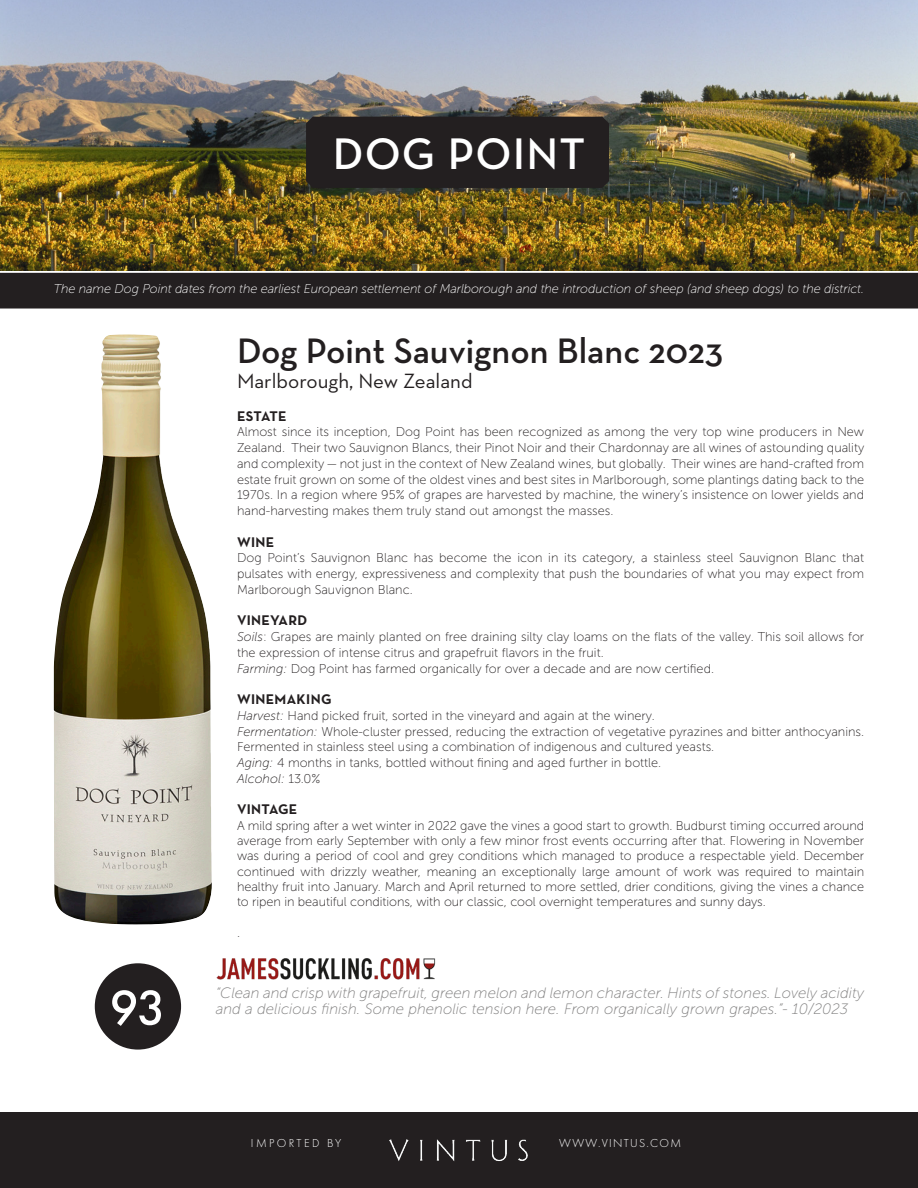
<style>
.page{position:relative;width:918px;height:1188px;background:#fff}
.page>*{position:absolute;margin:0;border:0;box-sizing:border-box;transform-origin:0 0}
.t1{font:500 51px "Futura PT";color:#fff}
.t2{font:600 45px "Neutraface Text";letter-spacing:.025em;color:#fff}
.t3{font:600 36px "Neutraface Text";color:#231f20}
.t4{font:21px "Neutraface Text";color:#231f20}
.t5{font:italic 15px/16.5px "Museo Sans 100";color:#7f7e7e}
.t6{font:700 14.25px "Neutraface Text";letter-spacing:.025em;color:#231f20}
.t7{font:12.75px/15.8px "Museo Sans 100";color:#231f20;text-align:justify}
.t8{font:italic 12.75px "Museo Sans 100";letter-spacing:-.01em;color:#fff}
.t9{font:italic 12.75px "Museo Sans 100";color:#231f20}
.t10{font:300 12px "Futura PT";letter-spacing:.11em;color:#fff}
.t11{font:300 12px "Futura PT";letter-spacing:.2em;color:#fff}
.s1{font-style:italic}
.s2{font-style:normal}
</style>
<div class="page">
<img style="left:216px;top:958px;width:220px;height:22px">
<div style="left:95px;top:963px;width:86px;height:87px;background:#231f20;border-radius:50%"></div>
<img style="left:0;top:0;width:918px;height:271px">
<div style="left:1px;top:274px;width:916px;height:34px;background:#231f20"></div>
<div style="left:0;top:273px;width:918px;height:36px;border:2px solid #231f20"></div>
<div style="left:306px;top:117px;width:303px;height:71px;background:#231f20"></div>
<div style="left:0;top:1112px;width:918px;height:76px;background:#231f20"></div>
<img style="left:384px;top:1133px;width:148px;height:33px">
<img style="left:54px;top:334px;width:158px;height:590px">
<p class="t2" style="left:333px;top:126px;width:254px">DOG POINT</p>
<p class="t8" style="left:54px;top:282px;width:812px">The name Dog Point dates from the earliest European settlement of Marlborough and the introduction of sheep (and sheep dogs) to the district.</p>
<p class="t3" style="left:237px;top:328px;width:488px">Dog Point Sauvignon Blanc 2023</p>
<p class="t4" style="left:237px;top:367px;width:237px">Marlborough, New Zealand</p>
<p class="t6" style="left:237px;top:407px;width:51px">ESTATE</p>
<p class="t7" style="left:237px;top:424px;width:629px">Almost since its inception, Dog Point has been recognized as among the very top wine producers in New Zealand. Their two Sauvignon Blancs, their Pinot Noir and their Chardonnay are all wines of astounding quality and complexity — not just in the context of New Zealand wines, but globally. Their wines are hand-crafted from estate fruit grown on some of the oldest vines and best sites in Marlborough, some plantings dating back to the 1970s. In a region where 95% of grapes are harvested by machine, the winery’s insistence on lower yields and hand-harvesting makes them truly stand out amongst the masses.</p>
<p class="t6" style="left:237px;top:533px;width:39px">WINE</p>
<p class="t7" style="left:237px;top:550px;width:629px">Dog Point’s Sauvignon Blanc has become the icon in its category, a stainless steel Sauvignon Blanc that pulsates with energy, expressiveness and complexity that push the boundaries of what you may expect from Marlborough Sauvignon Blanc.</p>
<p class="t6" style="left:237px;top:611px;width:72px">VINEYARD</p>
<p class="t7" style="left:237px;top:629px;width:629px"><span class="s1">Soils</span>: Grapes are mainly planted on free draining silty clay loams on the flats of the valley. This soil allows for the expression of intense citrus and grapefruit flavors in the fruit.</p>
<p class="t7" style="left:237px;top:660px;width:479px"><span class="s1">Farming:</span> Dog Point has farmed organically for over a decade and are now certified.</p>
<p class="t6" style="left:237px;top:690px;width:96px">WINEMAKING</p>
<p class="t7" style="left:237px;top:708px;width:419px"><span class="s1">Harvest:</span> Hand picked fruit, sorted in the vineyard and again at the winery.</p>
<p class="t7" style="left:237px;top:723px;width:629px"><span class="s1">Fermentation:</span> Whole-cluster pressed, reducing the extraction of vegetative pyrazines and bitter anthocyanins.<br>Fermented in stainless steel using a combination of indigenous and cultured yeasts.</p>
<p class="t7" style="left:237px;top:755px;width:426px"><span class="s1">Aging:</span> 4 months in tanks, bottled without fining and aged further in bottle.</p>
<p class="t9" style="left:237px;top:772px;width:85px">Alcohol: <span class="s2">13.0%</span></p>
<p class="t6" style="left:237px;top:800px;width:62px">VINTAGE</p>
<p class="t7" style="left:237px;top:818px;width:629px;line-height:15.3px">A mild spring after a wet winter in 2022 gave the vines a good start to growth. Budburst timing occurred around average from early September with only a few minor frost events occurring after that. Flowering in November was during a period of cool and grey conditions which managed to produce a respectable yield. December continued with drizzly weather, meaning an exceptionally large amount of work was required to maintain healthy fruit into January. March and April returned to more settled, drier conditions, giving the vines a chance to ripen in beautiful conditions, with our classic, cool overnight temperatures and sunny days.</p>
<p class="t7" style="left:237px;top:925px;width:5px">.</p>
<p class="t1" style="left:110px;top:977px;width:58px">93</p>
<p class="t5" style="left:216px;top:984px;width:650px">“Clean and crisp with grapefruit, green melon and lemon character. Hints of stones. Lovely acidity and a delicious finish. Some phenolic tension here. From organically grown grapes.”- 10/2023</p>
<p class="t11" style="left:251px;top:1137px;width:92px">IMPORTED BY</p>
<p class="t10" style="left:559px;top:1137px;width:123px">WWW.VINTUS.COM</p>
</div>
